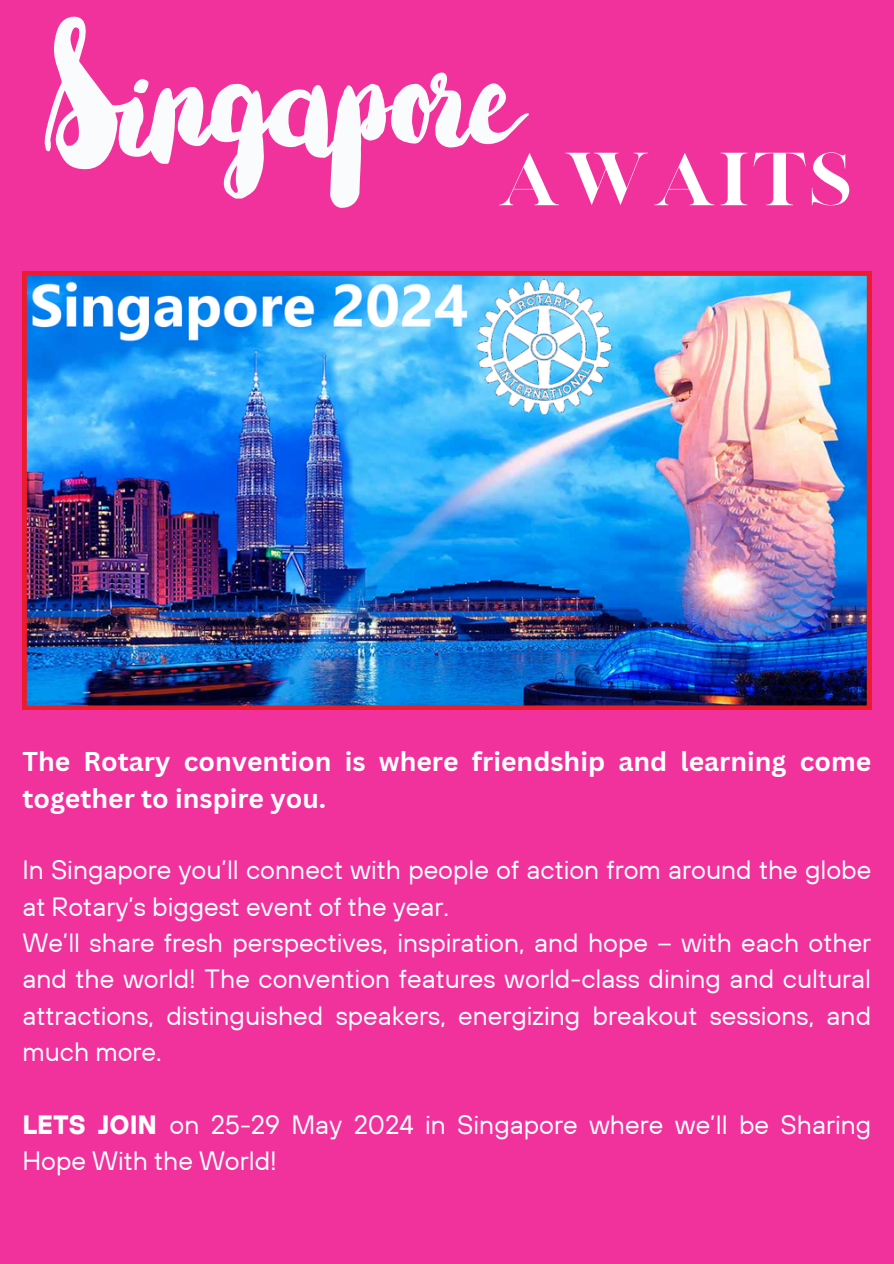
<style>
.page{position:relative;width:894px;height:1264px;background:#fff}
.page>*{position:absolute;margin:0;border:0;box-sizing:border-box;transform-origin:0 0}
.t1{font:60.9px "London";color:#fff}
.t2{font:26.55px/36.3px "TT Hoves";color:#fff}
.t3{font:700 26.55px/36.3px "Canva Sans";color:#fff}
.s1{font-weight:700}
</style>
<div class="page">
<div style="left:0;top:0;width:893px;height:1263px;background:#f1319c"></div>
<img style="left:22px;top:271px;width:849px;height:439px">
<svg style="left:44px;top:17px;width:484px;height:191px"></svg>
<svg style="left:134px;top:78px;width:15px;height:15px"></svg>
<p class="t1" style="left:495px;top:138px;width:356px">AWAITS</p>
<h1 class="t3" style="left:22px;top:743px;width:850px">The Rotary convention is where friendship and learning come together to inspire you.</h1>
<p class="t2" style="left:22px;top:851px;width:850px">In Singapore you’ll connect with people of action from around the globe at Rotary’s biggest event of the year.</p>
<h2 class="t2" style="left:22px;top:924px;width:850px;text-align:justify">We’ll share fresh perspectives, inspiration, and hope – with each other and the world! The convention features world-class dining and cultural attractions, distinguished speakers, energizing breakout sessions, and much more.</h2>
<p class="t2" style="left:22px;top:1105px;width:850px"><span class="s1">LETS JOIN</span> on 25-29 May 2024 in Singapore where we’ll be Sharing<br>Hope With the World!</p>
</div>
